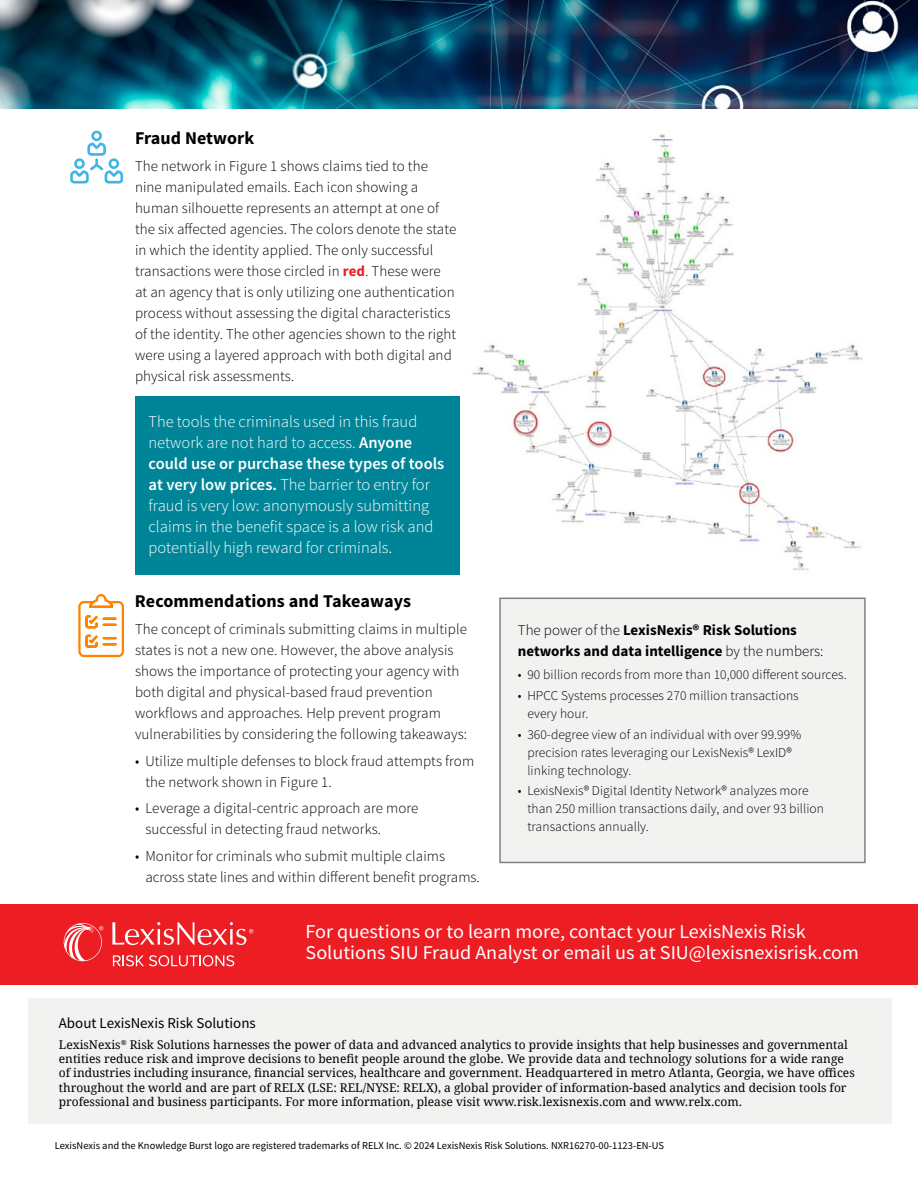
<style>
.page{position:relative;width:918px;height:1188px;background:#fff}
.page>*{position:absolute;margin:0;border:0;box-sizing:border-box;transform-origin:0 0}
.t1{font:19.5px/21px "Source Sans Pro";color:#fff;scale:1.04 1}
.t2{font:700 18px "Source Sans Pro";letter-spacing:.005em;color:#000}
.t3{font:300 16.5px/21px "Source Sans Pro";color:#fff}
.t4{font:300 15px/21px "Source Sans Pro";letter-spacing:.005em;color:#000}
.t5{font:700 15px/21px "Source Sans Pro";color:#000}
.t6{font:15px "Source Sans Pro";color:#000}
.t7{font:300 13.5px/18px "Source Sans Pro";letter-spacing:.005em;color:#000}
.t8{font:12px/14.4px "Droid Serif";color:#000}
.t9{font:10.5px "Source Sans Pro";color:#000}
.s1{font-weight:700;color:#ed1d24}
.s2{font-weight:600}
.s3{font-size:18px}
.s4{font-weight:300}
</style>
<div class="page">
<div style="left:28px;top:998px;width:864px;height:126px;background:#f2f2f1"></div>
<img style="left:456px;top:134px;width:407px;height:437px">
<div style="left:135px;top:397px;width:325px;height:178px;background:#008598"></div>
<div style="left:0;top:904px;width:918px;height:81px;background:#ed1d24"></div>
<img style="left:0;top:0;width:918px;height:108px">
<svg style="left:70px;top:131px;width:53px;height:53px"></svg>
<svg style="left:78px;top:594px;width:46px;height:64px"></svg>
<div style="left:499px;top:598px;width:367px;height:265px;background:#f2f2f1"></div>
<svg style="left:112px;top:922px;width:141px;height:23px"></svg>
<svg style="left:64px;top:923px;width:39px;height:38px"></svg>
<svg style="left:113px;top:955px;width:121px;height:11px"></svg>
<p class="t2" style="left:135px;top:127px;width:121px">Fraud Network</p>
<p class="t4" style="left:135px;top:155px;width:323px">The network in Figure 1 shows claims tied to the nine manipulated emails. Each icon showing a human silhouette represents an attempt at one of the six affected agencies. The colors denote the state in which the identity applied. The only successful transactions were those circled in <span class="s1">red</span>. These were at an agency that is only utilizing one authentication process without assessing the digital characteristics of the identity. The other agencies shown to the right were using a layered approach with both digital and physical risk assessments.</p>
<p class="t3" style="left:148px;top:411px;width:297px">The tools the criminals used in this fraud network are not hard to access. <span class="s2">Anyone could use or purchase these types of tools at very low prices.</span> The barrier to entry for fraud is very low: anonymously submitting claims in the benefit space is a low risk and potentially high reward for criminals<span class="s3">.</span></p>
<p class="t2" style="left:135px;top:590px;width:278px">Recommendations and Takeaways</p>
<p class="t4" style="left:135px;top:619px;width:334px">The concept of criminals submitting claims in multiple states is not a new one. However, the above analysis shows the importance of protecting your agency with both digital and physical-based fraud prevention workflows and approaches. Help prevent program vulnerabilities by considering the following takeaways:</p>
<p class="t4" style="left:145px;top:750px;width:330px;text-indent:-10px">• Utilize multiple defenses to block fraud attempts from the network shown in Figure 1.</p>
<p class="t4" style="left:145px;top:798px;width:275px;text-indent:-10px">• Leverage a digital-centric approach are more successful in detecting fraud networks.</p>
<p class="t4" style="left:145px;top:846px;width:336px;text-indent:-10px">• Monitor for criminals who submit multiple claims across state lines and within different benefit programs.</p>
<p class="t5" style="left:518px;top:620px;width:307px"><span class="s4">The power of the</span> LexisNexis® Risk Solutions networks and data intelligence <span class="s4">by the numbers:</span></p>
<p class="t7" style="left:518px;top:666px;width:330px">• 90 billion records from more than 10,000 different sources.</p>
<p class="t7" style="left:527px;top:687px;width:273px;text-indent:-9px">• HPCC Systems processes 270 million transactions every hour.</p>
<p class="t7" style="left:527px;top:725px;width:275px;text-indent:-9px">• 360-degree view of an individual with over 99.99% precision rates leveraging our LexisNexis® LexID® linking technology.</p>
<p class="t7" style="left:527px;top:782px;width:298px;text-indent:-9px">• LexisNexis® Digital Identity Network® analyzes more than 250 million transactions daily, and over 93 billion transactions annually.</p>
<h1 class="t1" style="left:306px;top:922px;width:534px">For questions or to learn more, contact your LexisNexis Risk<br>Solutions SIU Fraud Analyst or email us at SIU@lexisnexisrisk.com</h1>
<p class="t6" style="left:59px;top:1013px;width:198px">About LexisNexis Risk Solutions</p>
<p class="t8" style="left:59px;top:1037px;width:797px">LexisNexis<sup>®</sup> Risk Solutions harnesses the power of data and advanced analytics to provide insights that help businesses and governmental entities reduce risk and improve decisions to benefit people around the globe. We provide data and technology solutions for a wide range of industries including insurance, financial services, healthcare and government. Headquartered in metro Atlanta, Georgia, we have offices throughout the world and are part of RELX (LSE: REL/NYSE: RELX), a global provider of information-based analytics and decision tools for professional and business participants. For more information, please visit www.risk.lexisnexis.com and www.relx.com.</p>
<p class="t9" style="left:55px;top:1139px;width:611px">LexisNexis and the Knowledge Burst logo are registered trademarks of RELX Inc. © 2024 LexisNexis Risk Solutions. NXR16270-00-1123-EN-US</p>
</div>
